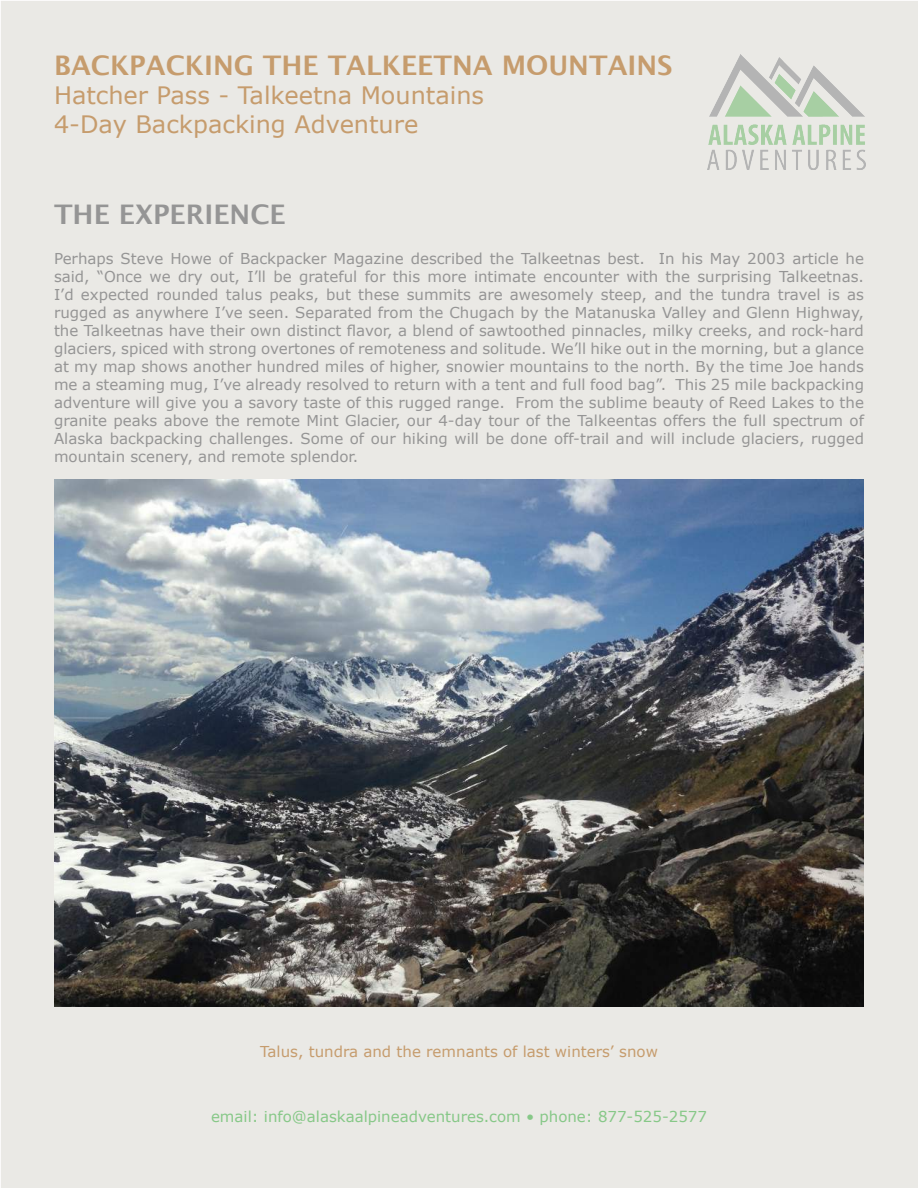
<style>
.page{position:relative;width:918px;height:1188px;background:#fff}
.page>*{position:absolute;margin:0;border:0;box-sizing:border-box;transform-origin:0 0}
.t1{font:700 27px "Lucida Grande";color:#c69c6d}
.t2{font:700 27px "Lucida Grande";color:#959595}
.t3{font:24px/28.8px "Verdana";color:#c69c6d}
.t4{font:15px/18px "Verdana";color:#959595;text-align:justify}
.t5{font:15px "Verdana";color:#87c888}
.t6{font:15px "Verdana";color:#c69c6d}
</style>
<div class="page">
<div style="left:1px;top:1px;width:917px;height:1187px;background:#eae9e5"></div>
<img style="left:707px;top:54px;width:158px;height:116px">
<img style="left:54px;top:480px;width:810px;height:527px">
<h1 class="t1" style="left:54px;top:44px;width:620px">BACKPACKING THE TALKEETNA MOUNTAINS</h1>
<h2 class="t3" style="left:54px;top:81px;width:432px">Hatcher Pass - Talkeetna Mountains<br>4-Day Backpacking Adventure</h2>
<h1 class="t2" style="left:54px;top:193px;width:233px">THE EXPERIENCE</h1>
<p class="t4" style="left:54px;top:250px;width:812px">Perhaps Steve Howe of Backpacker Magazine described the Talkeetnas best. In his May 2003 article he said, “Once we dry out, I’ll be grateful for this more intimate encounter with the surprising Talkeetnas.<br>I’d expected rounded talus peaks, but these summits are awesomely steep, and the tundra travel is as rugged as anywhere I’ve seen. Separated from the Chugach by the Matanuska Valley and Glenn Highway, the Talkeetnas have their own distinct flavor, a blend of sawtoothed pinnacles, milky creeks, and rock-hard glaciers, spiced with strong overtones of remoteness and solitude. We’ll hike out in the morning, but a glance at my map shows another hundred miles of higher, snowier mountains to the north. By the time Joe hands me a steaming mug, I’ve already resolved to return with a tent and full food bag”. This 25 mile backpacking adventure will give you a savory taste of this rugged range. From the sublime beauty of Reed Lakes to the granite peaks above the remote Mint Glacier, our 4-day tour of the Talkeentas offers the full spectrum of Alaska backpacking challenges. Some of our hiking will be done off-trail and will include glaciers, rugged mountain scenery, and remote splendor.</p>
<p class="t6" style="left:260px;top:1042px;width:399px">Talus, tundra and the remnants of last winters’ snow</p>
<p class="t5" style="left:211px;top:1107px;width:497px">email: info@alaskaalpineadventures.com • phone: 877-525-2577</p>
</div>
